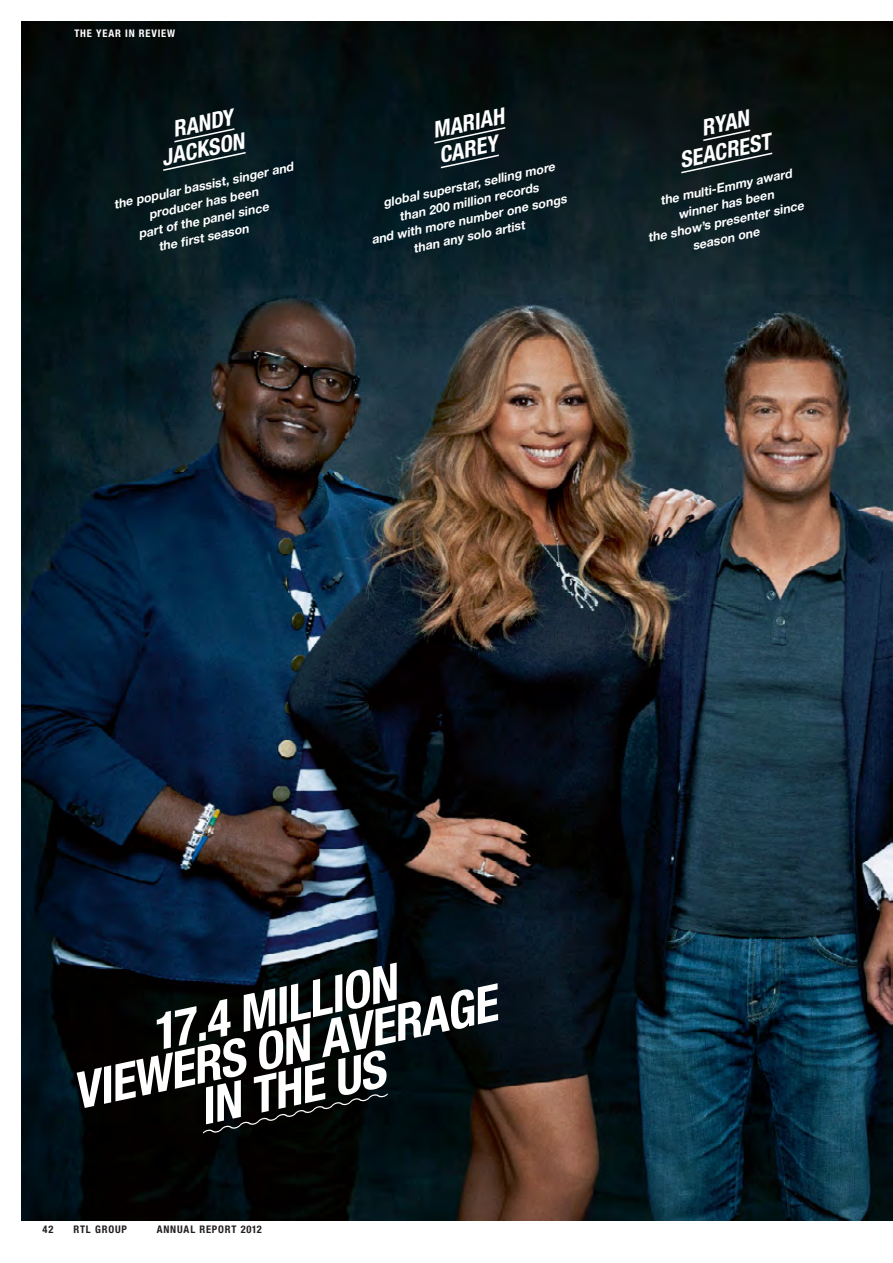
<style>
.page{position:relative;width:893px;height:1263px;background:#fff}
.page>*{position:absolute;margin:0;border:0;box-sizing:border-box;transform-origin:0 0}
.t1{font:italic 700 condensed 50.55px/41.2px "Helvetica Neue LT";color:#fff;text-align:center}
.t2{font:italic 700 condensed 22.5px/25.5px "Helvetica Neue LT";color:#fff}
.t3{font:italic 700 12.45px "Helvetica Neue LT";color:#fff}
.t4{font:700 condensed 10.5px "Helvetica Neue LT";letter-spacing:.08em;color:#231f20}
.t5{font:700 condensed 10.5px "Helvetica Neue LT";letter-spacing:.08em;color:#fff}
</style>
<div class="page">
<img style="left:21px;top:21px;width:872px;height:1199px">
<svg style="left:173px;top:127px;width:63px;height:17px"></svg>
<svg style="left:162px;top:151px;width:85px;height:21px;background:#182a2e"></svg>
<svg style="left:433px;top:126px;width:74px;height:19px"></svg>
<svg style="left:439px;top:153px;width:61px;height:16px"></svg>
<svg style="left:702px;top:129px;width:50px;height:13px"></svg>
<svg style="left:680px;top:151px;width:94px;height:23px;background:#1a2729"></svg>
<svg style="left:201px;top:1089px;width:188px;height:48px;background:#080a0a"></svg>
<p class="t5" style="left:74px;top:27px;width:102px">THE YEAR IN REVIEW</p>
<h2 class="t2" style="left:154px;top:120px;width:84px;text-align:center;rotate:-12deg">Ra ndy<br>Jack son</h2>
<p class="t3" style="left:112px;top:197px;width:185px;rotate:-12deg">the popular bassist, singer and</p>
<p class="t3" style="left:147px;top:207px;width:113px;rotate:-12deg">producer has been</p>
<p class="t3" style="left:137px;top:226px;width:134px;rotate:-12deg">part of the panel since</p>
<p class="t3" style="left:157px;top:239px;width:94px;rotate:-12deg">the fi rst season</p>
<h2 class="t2" style="left:430px;top:118px;width:74px;rotate:-12deg">Mariah ca rey</h2>
<p class="t3" style="left:382px;top:195px;width:177px;rotate:-12deg">global superstar, selling more</p>
<p class="t3" style="left:398px;top:209px;width:144px;rotate:-12deg">than 200 million records</p>
<p class="t3" style="left:370px;top:232px;width:201px;rotate:-12deg">and with more number one songs</p>
<p class="t3" style="left:412px;top:241px;width:115px;rotate:-12deg">than any solo artist</p>
<h2 class="t2" style="left:671px;top:120px;width:90px;line-height:27px;text-indent:28px;rotate:-12deg">RYa n<br>Seac rest</h2>
<p class="t3" style="left:658px;top:193px;width:136px;rotate:-12deg">the multi-Emmy award</p>
<p class="t3" style="left:676px;top:207px;width:99px;rotate:-12deg">winner has been</p>
<p class="t3" style="left:646px;top:230px;width:161px;rotate:-12deg">the show’s presenter since</p>
<p class="t3" style="left:691px;top:238px;width:70px;rotate:-12deg">season one</p>
<h1 class="t1" style="left:60px;top:1031px;width:434px;rotate:-12deg">17.4 million viewers on average in t he us</h1>
<p class="t4" style="left:43px;top:1223px;width:12px">42</p>
<p class="t4" style="left:74px;top:1223px;width:54px">RTL GROUP</p>
<p class="t4" style="left:157px;top:1223px;width:106px">ANNUAL REPORT 2012</p>
</div>
